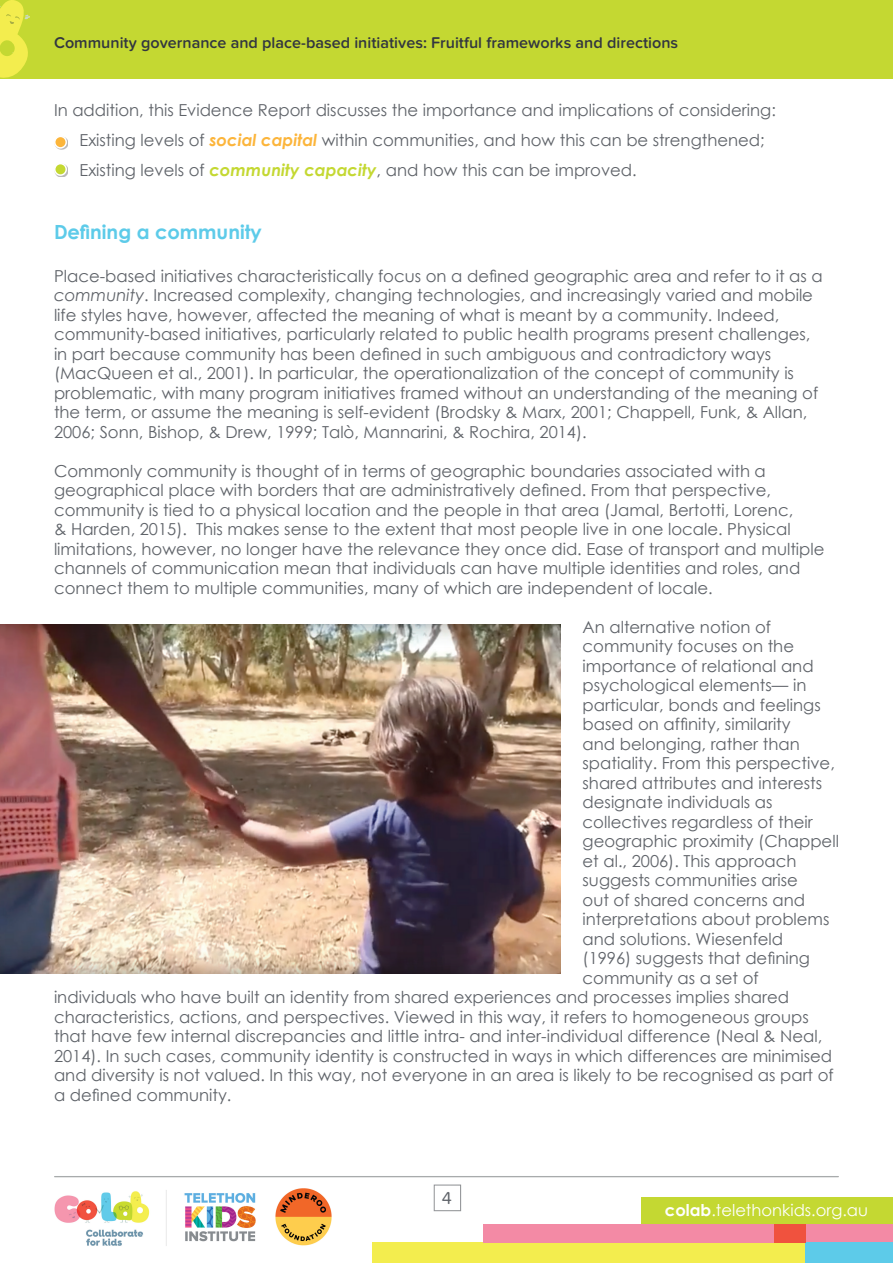
<style>
.page{position:relative;width:893px;height:1263px;background:#fff}
.page>*{position:absolute;margin:0;border:0;box-sizing:border-box;transform-origin:0 0}
.t1{font:700 19.5px "Century Gothic";color:#5dcbe9}
.t2{font:18px "Proxima Nova Soft";color:#5f6369}
.t3{font:16.5px/19.5px "Century Gothic";color:#5f6369}
.t4{font:16.35px "Century Gothic";color:#fff}
.t5{font:600 16.2px "Proxima Nova Soft";color:#323640}
.s1{font-weight:700;font-style:italic;color:#fcb53b}
.s2{font-weight:700;font-style:italic;color:#c4d832}
.s3{font-style:italic}
.s4{font-weight:700}
</style>
<div class="page">
<div style="left:0;top:0;width:893px;height:78px;background:#c4d832"></div>
<div style="left:372px;top:1243px;width:521px;height:20px;background:#f3ed4e"></div>
<div style="left:483px;top:1224px;width:410px;height:19px;background:#f38aa5"></div>
<div style="left:806px;top:1243px;width:87px;height:20px;background:#5dcbe9"></div>
<div style="left:774px;top:1224px;width:32px;height:19px;background:#f0523e"></div>
<svg style="left:0;top:0;width:31px;height:79px"></svg>
<hr style="left:55px;top:1176px;width:783px;height:1px;background:#a8abac">
<div style="left:434px;top:1184px;width:27px;height:27px;border:1px solid #fff"></div>
<div style="left:642px;top:1197px;width:251px;height:27px;background:#c4d832"></div>
<img style="left:0;top:624px;width:560px;height:350px">
<div style="left:55px;top:136px;width:13px;height:14px;background:#231f20;opacity:.31"></div>
<div style="left:55px;top:136px;width:11px;height:12px;background:#fcb53b;border-radius:50%"></div>
<div style="left:54px;top:136px;width:13px;height:13px;border:2px solid #fff;border-radius:50%"></div>
<div style="left:55px;top:164px;width:13px;height:13px;background:#231f20;opacity:.31"></div>
<div style="left:55px;top:164px;width:11px;height:11px;background:#c4d832;border-radius:50%"></div>
<div style="left:54px;top:163px;width:13px;height:13px;border:2px solid #fff;border-radius:50%"></div>
<img style="left:54px;top:1188px;width:277px;height:58px">
<p class="t5" style="left:54px;top:33px;width:626px">Community governance and place-based initiatives: Fruitful frameworks and directions</p>
<p class="t3" style="left:79px;top:95px;width:698px;line-height:30px;text-indent:-25px">In addition, this Evidence Report discusses the importance and implications of considering:<br>Existing levels of <span class="s1">social capital</span> within communities, and how this can be strengthened;<br>Existing levels of <span class="s2">community capacity</span>, and how this can be improved.</p>
<p class="t1" style="left:54px;top:217px;width:209px">Defining a community</p>
<p class="t3" style="left:54px;top:266px;width:770px">Place-based initiatives characteristically focus on a defined geographic area and refer to it as a <span class="s3">community</span>. Increased complexity, changing technologies, and increasingly varied and mobile life styles have, however, affected the meaning of what is meant by a community. Indeed, community-based initiatives, particularly related to public health programs present challenges, in part because community has been defined in such ambiguous and contradictory ways (MacQueen et al., 2001). In particular, the operationalization of the concept of community is problematic, with many program initiatives framed without an understanding of the meaning of the term, or assume the meaning is self-evident (Brodsky &amp; Marx, 2001; Chappell, Funk, &amp; Allan, 2006; Sonn, Bishop, &amp; Drew, 1999; Talò, Mannarini, &amp; Rochira, 2014).</p>
<p class="t3" style="left:54px;top:461px;width:772px">Commonly community is thought of in terms of geographic boundaries associated with a geographical place with borders that are administratively defined. From that perspective, community is tied to a physical location and the people in that area (Jamal, Bertotti, Lorenc,<br>&amp; Harden, 2015). This makes sense to the extent that most people live in one locale. Physical limitations, however, no longer have the relevance they once did. Ease of transport and multiple channels of communication mean that individuals can have multiple identities and roles, and connect them to multiple communities, many of which are independent of locale.</p>
<p class="t3" style="left:583px;top:617px;width:190px">An alternative notion of</p>
<p class="t3" style="left:583px;top:636px;width:213px">community focuses on the</p>
<p class="t3" style="left:583px;top:656px;width:233px">importance of relational and</p>
<p class="t3" style="left:583px;top:675px;width:225px">psychological elements— in</p>
<p class="t3" style="left:583px;top:695px;width:240px">particular, bonds and feelings</p>
<p class="t3" style="left:583px;top:714px;width:210px">based on affinity, similarity</p>
<p class="t3" style="left:583px;top:734px;width:219px">and belonging, rather than</p>
<p class="t3" style="left:583px;top:753px;width:254px">spatiality. From this perspective,</p>
<p class="t3" style="left:583px;top:773px;width:241px">shared attributes and interests</p>
<p class="t3" style="left:583px;top:792px;width:192px">designate individuals as</p>
<p class="t3" style="left:583px;top:812px;width:232px">collectives regardless of their</p>
<p class="t3" style="left:583px;top:831px;width:258px">geographic proximity (Chappell</p>
<p class="t3" style="left:583px;top:851px;width:215px">et al., 2006). This approach</p>
<p class="t3" style="left:583px;top:870px;width:217px">suggests communities arise</p>
<p class="t3" style="left:583px;top:890px;width:224px">out of shared concerns and</p>
<p class="t3" style="left:583px;top:909px;width:248px">interpretations about problems</p>
<p class="t3" style="left:583px;top:929px;width:202px">and solutions. Wiesenfeld</p>
<p class="t3" style="left:583px;top:948px;width:229px">(1996) suggests that defining</p>
<p class="t3" style="left:583px;top:968px;width:178px">community as a set of</p>
<p class="t3" style="left:54px;top:987px;width:737px">individuals who have built an identity from shared experiences and processes implies shared</p>
<p class="t3" style="left:54px;top:1007px;width:756px">characteristics, actions, and perspectives. Viewed in this way, it refers to homogeneous groups</p>
<p class="t3" style="left:54px;top:1026px;width:770px">that have few internal discrepancies and little intra- and inter-individual difference (Neal &amp; Neal,</p>
<p class="t3" style="left:54px;top:1046px;width:780px">2014). In such cases, community identity is constructed in ways in which differences are minimised</p>
<p class="t3" style="left:54px;top:1065px;width:781px">and diversity is not valued. In this way, not everyone in an area is likely to be recognised as part of</p>
<p class="t3" style="left:54px;top:1085px;width:179px">a defined community.</p>
<p class="t2" style="left:442px;top:1187px;width:12px">4</p>
<p class="t4" style="left:665px;top:1199px;width:205px"><span class="s4">colab</span>.telethonkids.org.au</p>
</div>
